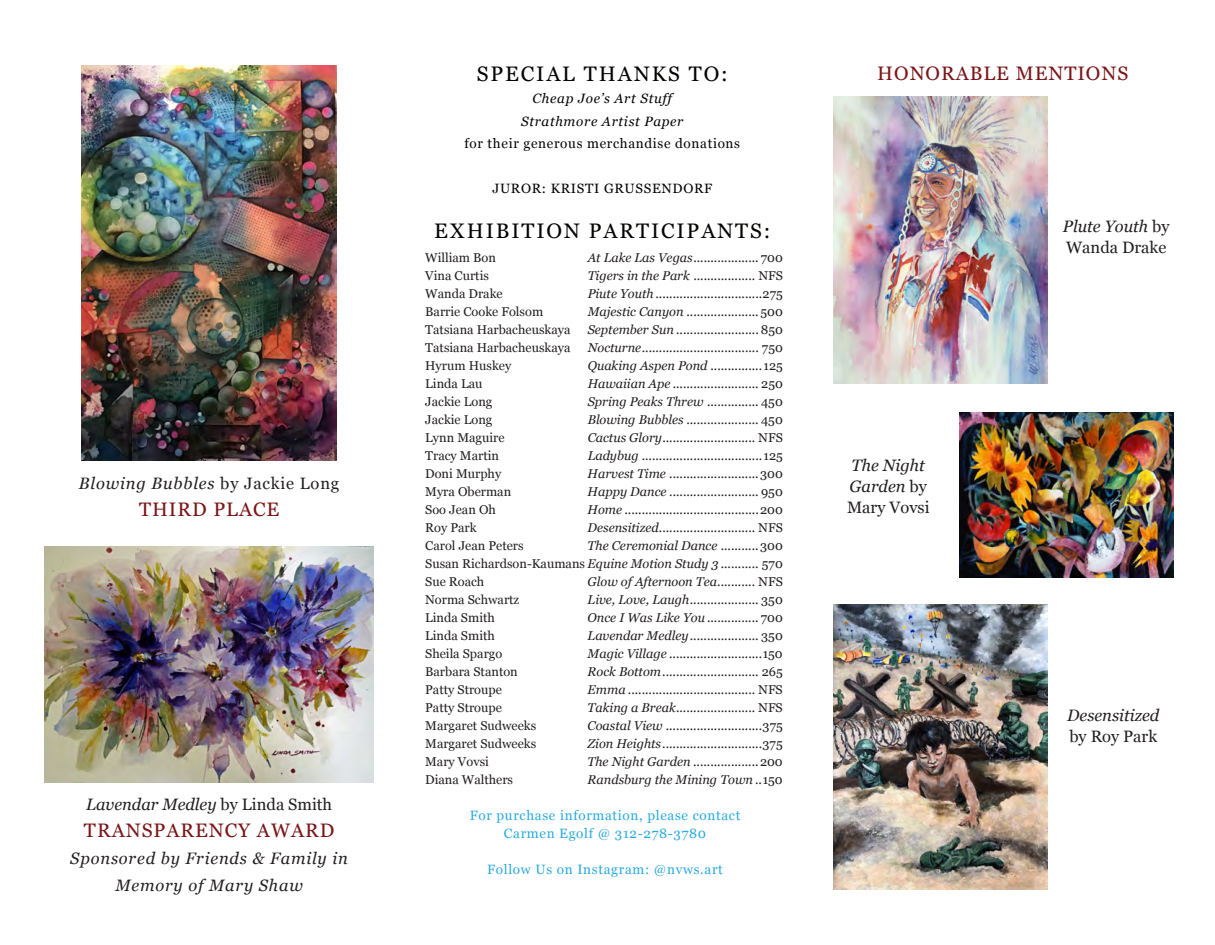
<style>
.page{position:relative;width:1215px;height:945px;background:#fff}
.page>*{position:absolute;margin:0;border:0;box-sizing:border-box;transform-origin:0 0}
.t1{font:21px "Georgia";letter-spacing:.09em;color:#040503}
.t2{font:19.5px "Georgia";letter-spacing:.05em;color:#7b1517}
.t3{font:italic 16.5px/27px "Georgia";letter-spacing:.05em;color:#231f20;text-align:center}
.t4{font:italic 16.5px/21px "Georgia";color:#231f20}
.t5{font:16.5px/21px "Georgia";color:#231f20}
.t6{font:13.5px/18px "Georgia";letter-spacing:.05em;color:#29aae1;text-align:center}
.t7{font:13.5px "Georgia";letter-spacing:.05em;color:#040503}
.t8{font:italic 13.5px/22.5px "Georgia";letter-spacing:.05em;color:#040503;text-align:center}
.t9{font:12.75px/18px "Georgia";color:#231f20;text-align:justify}
.t10{font:italic 12.75px "Georgia";color:#231f20}
.s1{font-style:normal}
.s2{font-style:italic}
</style>
<div class="page">
<img style="left:834px;top:97px;width:214px;height:286px">
<img style="left:82px;top:66px;width:254px;height:395px">
<img style="left:834px;top:605px;width:214px;height:285px">
<img style="left:44px;top:547px;width:330px;height:235px">
<img style="left:960px;top:412px;width:214px;height:166px">
<p class="t3" style="left:79px;top:469px;width:262px">Blowing Bubbles <span class="s1">by Jackie Long</span></p>
<h2 class="t2" style="left:139px;top:495px;width:142px">THIRD PLACE</h2>
<p class="t4" style="left:86px;top:793px;width:248px">Lavendar Medley <span class="s1">by Linda Smith</span></p>
<h2 class="t2" style="left:84px;top:816px;width:252px">TRANSPARENCY AWARD</h2>
<p class="t3" style="left:70px;top:844px;width:279px">Sponsored by Friends &amp; Family in<br>Memory of Mary Shaw</p>
<h1 class="t1" style="left:477px;top:58px;width:252px">SPECIAL THANKS TO:</h1>
<p class="t8" style="left:521px;top:87px;width:164px">Cheap Joe’s Art Stuff<br>Strathmore Artist Paper</p>
<p class="t7" style="left:464px;top:134px;width:277px">for their generous merchandise donations</p>
<p class="t7" style="left:492px;top:179px;width:221px">JUROR: KRISTI GRUSSENDORF</p>
<h1 class="t1" style="left:434px;top:216px;width:338px">EXHIBITION PARTICIPANTS:</h1>
<p class="t9" style="left:425px;top:248px;width:72px">William Bon</p>
<p class="t9" style="left:588px;top:248px;width:197px"><span class="s2">At Lake Las Vegas</span>................... 700</p>
<p class="t9" style="left:425px;top:266px;width:65px">Vina Curtis</p>
<p class="t9" style="left:588px;top:266px;width:197px"><span class="s2">Tigers in the Park</span> .................. NFS</p>
<p class="t9" style="left:425px;top:284px;width:79px">Wanda Drake</p>
<p class="t9" style="left:588px;top:284px;width:197px"><span class="s2">Piute Youth</span> ...............................275</p>
<p class="t9" style="left:425px;top:302px;width:119px">Barrie Cooke Folsom</p>
<p class="t9" style="left:588px;top:302px;width:197px"><span class="s2">Majestic Canyon</span> ..................... 500</p>
<p class="t9" style="left:425px;top:320px;width:147px">Tatsiana Harbacheuskaya</p>
<p class="t9" style="left:588px;top:320px;width:197px"><span class="s2">September Sun</span> ........................ 850</p>
<p class="t9" style="left:425px;top:338px;width:147px">Tatsiana Harbacheuskaya</p>
<p class="t9" style="left:588px;top:338px;width:197px"><span class="s2">Nocturne</span>.................................. 750</p>
<p class="t9" style="left:425px;top:356px;width:88px">Hyrum Huskey</p>
<p class="t9" style="left:588px;top:356px;width:197px"><span class="s2">Quaking Aspen Pond</span> ...............125</p>
<p class="t9" style="left:425px;top:374px;width:59px">Linda Lau</p>
<p class="t9" style="left:588px;top:374px;width:197px"><span class="s2">Hawaiian Ape</span> ......................... 250</p>
<p class="t9" style="left:425px;top:392px;width:69px">Jackie Long</p>
<p class="t9" style="left:588px;top:392px;width:197px"><span class="s2">Spring Peaks Threw</span> ............... 450</p>
<p class="t9" style="left:425px;top:410px;width:69px">Jackie Long</p>
<p class="t9" style="left:588px;top:410px;width:197px"><span class="s2">Blowing Bubbles</span> ..................... 450</p>
<p class="t9" style="left:425px;top:428px;width:81px">Lynn Maguire</p>
<p class="t9" style="left:588px;top:428px;width:197px"><span class="s2">Cactus Glory</span>........................... NFS</p>
<p class="t9" style="left:425px;top:446px;width:75px">Tracy Martin</p>
<p class="t9" style="left:588px;top:446px;width:197px"><span class="s2">Ladybug</span> ...................................125</p>
<p class="t9" style="left:425px;top:464px;width:78px">Doni Murphy</p>
<p class="t9" style="left:588px;top:464px;width:197px"><span class="s2">Harvest Time</span> ..........................300</p>
<p class="t9" style="left:425px;top:482px;width:88px">Myra Oberman</p>
<p class="t9" style="left:588px;top:482px;width:197px"><span class="s2">Happy Dance</span> .......................... 950</p>
<p class="t9" style="left:425px;top:500px;width:72px">Soo Jean Oh</p>
<p class="t9" style="left:588px;top:500px;width:197px"><span class="s2">Home</span> .......................................200</p>
<p class="t9" style="left:425px;top:518px;width:53px">Roy Park</p>
<p class="t9" style="left:588px;top:518px;width:197px"><span class="s2">Desensitized</span>............................ NFS</p>
<p class="t9" style="left:425px;top:536px;width:100px">Carol Jean Peters</p>
<p class="t9" style="left:425px;top:536px;width:359px;text-indent:162px"><span class="s2">The Ceremonial Dance</span> ...........300<br>Susan Richardson-Kaumans <span class="s2">Equine Motion Study 3</span> ........... 570<br>Sue Roach</p>
<p class="t10" style="left:588px;top:573px;width:197px">Glow of Afternoon Tea<span class="s1">........... NFS</span></p>
<p class="t9" style="left:425px;top:590px;width:96px">Norma Schwartz</p>
<p class="t9" style="left:588px;top:590px;width:197px"><span class="s2">Live, Love, Laugh</span>.................... 350</p>
<p class="t9" style="left:425px;top:608px;width:71px">Linda Smith</p>
<p class="t9" style="left:588px;top:608px;width:197px"><span class="s2">Once I Was Like You</span> ............... 700</p>
<p class="t9" style="left:425px;top:626px;width:71px">Linda Smith</p>
<p class="t9" style="left:588px;top:626px;width:197px"><span class="s2">Lavendar Medley</span>.................... 350</p>
<p class="t9" style="left:425px;top:644px;width:79px">Sheila Spargo</p>
<p class="t9" style="left:588px;top:644px;width:197px"><span class="s2">Magic Village</span> ...........................150</p>
<p class="t9" style="left:425px;top:662px;width:94px">Barbara Stanton</p>
<p class="t9" style="left:588px;top:662px;width:197px"><span class="s2">Rock Bottom</span>............................ 265</p>
<p class="t9" style="left:425px;top:680px;width:78px">Patty Stroupe</p>
<p class="t9" style="left:588px;top:680px;width:197px"><span class="s2">Emma</span> ..................................... NFS</p>
<p class="t9" style="left:425px;top:698px;width:78px">Patty Stroupe</p>
<p class="t9" style="left:588px;top:698px;width:197px"><span class="s2">Taking a Break</span>....................... NFS</p>
<p class="t9" style="left:425px;top:716px;width:113px">Margaret Sudweeks</p>
<p class="t9" style="left:588px;top:716px;width:197px"><span class="s2">Coastal View</span> ............................375</p>
<p class="t9" style="left:425px;top:734px;width:113px">Margaret Sudweeks</p>
<p class="t9" style="left:588px;top:734px;width:197px"><span class="s2">Zion Heights</span>.............................375</p>
<p class="t9" style="left:425px;top:752px;width:65px">Mary Vovsi</p>
<p class="t9" style="left:588px;top:752px;width:197px"><span class="s2">The Night Garden</span> ...................200</p>
<p class="t9" style="left:425px;top:770px;width:89px">Diana Walthers</p>
<p class="t10" style="left:588px;top:771px;width:197px">Randsburg the Mining Town <span class="s1">..150</span></p>
<p class="t6" style="left:470px;top:806px;width:272px">For purchase information, please contact<br>Carmen Egolf @ 312-278-3780</p>
<p class="t6" style="left:487px;top:860px;width:237px">Follow Us on Instagram: @nvws.art</p>
<h2 class="t2" style="left:877px;top:59px;width:253px">HONORABLE MENTIONS</h2>
<p class="t4" style="left:847px;top:454px;width:84px">The Night<br>Garden <span class="s1">by<br>Mary Vovsi</span></p>
<p class="t5" style="left:1063px;top:215px;width:108px"><span class="s2">Plute Youth</span> by<br>Wanda Drake</p>
<p class="t4" style="left:1067px;top:705px;width:94px">Desensitized</p>
<p class="t5" style="left:1069px;top:726px;width:89px">by Roy Park</p>
</div>
